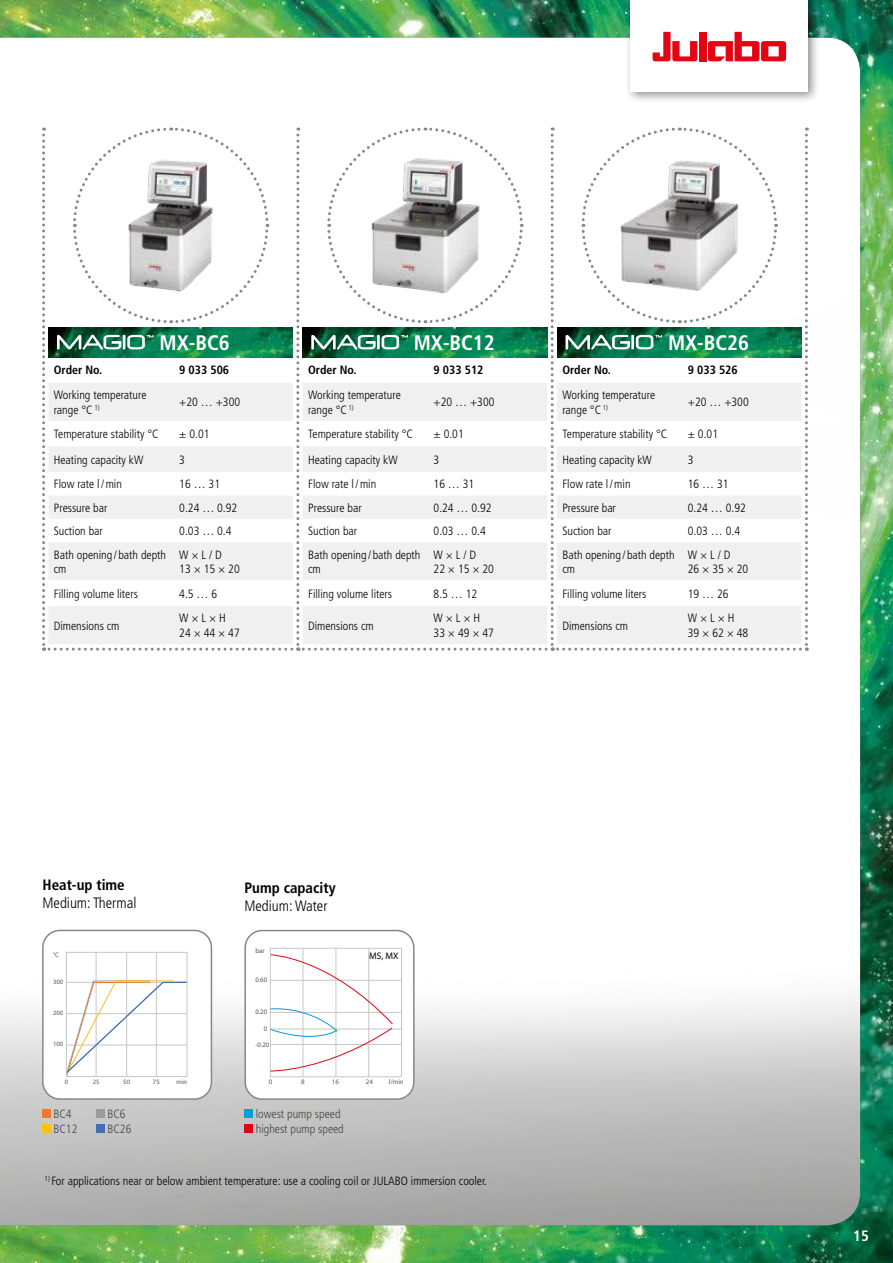
<style>
.page{position:relative;width:893px;height:1263px;background:#fff}
.page>*{position:absolute;margin:0;border:0;box-sizing:border-box;transform-origin:0 0}
.t1{font:700 condensed 21px "Frutiger LT Std";color:#fff}
.t2{font:300 condensed 15px "Frutiger LT Std";color:#000}
.t3{font:700 condensed 15px "Frutiger LT Std";color:#000}
.t4{font:700 condensed 15px "Frutiger LT Std";color:#fff}
.t5{font:300 condensed 12px/14.4px "Frutiger LT Std";color:#000}
.t6{font:700 condensed 12px "Frutiger LT Std";color:#000}
.t7{font:300 condensed 12px/14.4px "Frutiger LT Std";color:#444443}
.t8{font:9.45px "Myriad Pro";color:#000}
.t9{font:6.9px "Myriad Pro";color:#575656}
.t10{font:6.6px "Myriad Pro";color:#575656}
</style>
<div class="page">
<img style="left:0;top:0;width:893px;height:1263px">
<div style="left:625px;top:0;width:195px;height:103px;background:#000;opacity:.45"></div>
<div style="left:631px;top:0;width:177px;height:91px;background:#fff"></div>
<svg style="left:653px;top:32px;width:44px;height:29px"></svg>
<div style="left:699px;top:32px;width:7px;height:29px;background:#e30513"></div>
<svg style="left:708px;top:32px;width:79px;height:29px"></svg>
<div style="left:244px;top:1110px;width:9px;height:8px;background:#009ee3"></div>
<div style="left:244px;top:1124px;width:9px;height:8px;background:#e30513"></div>
<div style="left:43px;top:930px;width:168px;height:169px;background:#fff;border-radius:17px"></div>
<hr style="left:96px;top:952px;width:1px;height:124px;background:#c6c6c5">
<hr style="left:126px;top:952px;width:1px;height:124px;background:#c6c6c5">
<hr style="left:156px;top:952px;width:1px;height:125px;background:#c6c6c5">
<svg style="left:68px;top:980px;width:120px;height:97px"></svg>
<div style="left:66px;top:952px;width:121px;height:125px;border:1px solid #c6c6c5"></div>
<div style="left:42px;top:930px;width:170px;height:170px;border:2px solid #878786;border-radius:17px"></div>
<div style="left:245px;top:930px;width:169px;height:169px;background:#fff;border-radius:17px"></div>
<div style="left:270px;top:948px;width:132px;height:129px;border:1px solid #c6c6c5"></div>
<hr style="left:303px;top:948px;width:1px;height:129px;background:#c6c6c5">
<hr style="left:336px;top:948px;width:1px;height:128px;background:#c6c6c5">
<hr style="left:368px;top:948px;width:1px;height:128px;background:#c6c6c5">
<hr style="left:270px;top:980px;width:131px;height:1px;background:#c6c6c5">
<hr style="left:270px;top:1012px;width:131px;height:1px;background:#c6c6c5">
<hr style="left:270px;top:1029px;width:131px;height:1px;background:#c6c6c5">
<hr style="left:270px;top:1044px;width:131px;height:1px;background:#c6c6c5">
<svg style="left:270px;top:954px;width:124px;height:118px"></svg>
<div style="left:244px;top:930px;width:171px;height:170px;border:2px solid #878786;border-radius:17px"></div>
<svg style="left:42px;top:126px;width:766px;height:525px"></svg>
<div style="left:42px;top:1110px;width:9px;height:8px;background:#ee792e"></div>
<div style="left:96px;top:1110px;width:9px;height:8px;background:#9d9c9c"></div>
<div style="left:42px;top:1124px;width:9px;height:8px;background:#f9c016"></div>
<div style="left:96px;top:1124px;width:9px;height:8px;background:#456eb4"></div>
<h1 class="t1" style="left:160px;top:334px;width:72px">MX-BC6</h1>
<p class="t6" style="left:54px;top:365px;width:50px">Order No.</p>
<p class="t6" style="left:179px;top:365px;width:51px">9 033 506</p>
<p class="t5" style="left:54px;top:389px;width:94px">Working temperature range °C <sup>1)</sup></p>
<p class="t5" style="left:179px;top:396px;width:62px">+20 … +300</p>
<p class="t5" style="left:54px;top:428px;width:106px">Temperature stability °C</p>
<p class="t5" style="left:179px;top:428px;width:32px">± 0.01</p>
<p class="t5" style="left:54px;top:453px;width:91px">Heating capacity kW</p>
<p class="t5" style="left:179px;top:453px;width:7px">3</p>
<p class="t5" style="left:54px;top:478px;width:70px">Flow rate l / min</p>
<p class="t5" style="left:179px;top:478px;width:42px">16 … 31</p>
<p class="t5" style="left:54px;top:501px;width:55px">Pressure bar</p>
<p class="t5" style="left:179px;top:501px;width:60px">0.24 … 0.92</p>
<p class="t5" style="left:54px;top:525px;width:51px">Suction bar</p>
<p class="t5" style="left:179px;top:525px;width:54px">0.03 … 0.4</p>
<p class="t5" style="left:54px;top:548px;width:114px">Bath opening / bath depth cm</p>
<p class="t5" style="left:179px;top:548px;width:62px">W × L / D<br>13 × 15 × 20</p>
<p class="t5" style="left:54px;top:587px;width:86px">Filling volume liters</p>
<p class="t5" style="left:179px;top:587px;width:39px">4.5 … 6</p>
<p class="t5" style="left:54px;top:619px;width:67px">Dimensions cm</p>
<p class="t5" style="left:179px;top:612px;width:62px">W × L × H<br>24 × 44 × 47</p>
<h1 class="t1" style="left:414px;top:334px;width:82px">MX-BC12</h1>
<p class="t6" style="left:308px;top:365px;width:50px">Order No.</p>
<p class="t6" style="left:434px;top:365px;width:51px">9 033 512</p>
<p class="t5" style="left:308px;top:389px;width:94px">Working temperature range °C <sup>1)</sup></p>
<p class="t5" style="left:434px;top:396px;width:62px">+20 … +300</p>
<p class="t5" style="left:308px;top:428px;width:106px">Temperature stability °C</p>
<p class="t5" style="left:434px;top:428px;width:32px">± 0.01</p>
<p class="t5" style="left:308px;top:453px;width:91px">Heating capacity kW</p>
<p class="t5" style="left:434px;top:453px;width:7px">3</p>
<p class="t5" style="left:308px;top:478px;width:70px">Flow rate l / min</p>
<p class="t5" style="left:434px;top:478px;width:42px">16 … 31</p>
<p class="t5" style="left:308px;top:501px;width:55px">Pressure bar</p>
<p class="t5" style="left:434px;top:501px;width:60px">0.24 … 0.92</p>
<p class="t5" style="left:308px;top:525px;width:51px">Suction bar</p>
<p class="t5" style="left:434px;top:525px;width:54px">0.03 … 0.4</p>
<p class="t5" style="left:308px;top:548px;width:114px">Bath opening / bath depth cm</p>
<p class="t5" style="left:434px;top:548px;width:62px">W × L / D<br>22 × 15 × 20</p>
<p class="t5" style="left:308px;top:587px;width:86px">Filling volume liters</p>
<p class="t5" style="left:434px;top:587px;width:45px">8.5 … 12</p>
<p class="t5" style="left:308px;top:619px;width:67px">Dimensions cm</p>
<p class="t5" style="left:434px;top:612px;width:62px">W × L × H<br>33 × 49 × 47</p>
<h1 class="t1" style="left:668px;top:334px;width:82px">MX-BC26</h1>
<p class="t6" style="left:562px;top:365px;width:50px">Order No.</p>
<p class="t6" style="left:688px;top:365px;width:51px">9 033 526</p>
<p class="t5" style="left:562px;top:389px;width:94px">Working temperature range °C <sup>1)</sup></p>
<p class="t5" style="left:688px;top:396px;width:62px">+20 … +300</p>
<p class="t5" style="left:562px;top:428px;width:106px">Temperature stability °C</p>
<p class="t5" style="left:688px;top:428px;width:32px">± 0.01</p>
<p class="t5" style="left:562px;top:453px;width:91px">Heating capacity kW</p>
<p class="t5" style="left:688px;top:453px;width:7px">3</p>
<p class="t5" style="left:562px;top:478px;width:70px">Flow rate l / min</p>
<p class="t5" style="left:688px;top:478px;width:42px">16 … 31</p>
<p class="t5" style="left:562px;top:501px;width:55px">Pressure bar</p>
<p class="t5" style="left:688px;top:501px;width:60px">0.24 … 0.92</p>
<p class="t5" style="left:562px;top:525px;width:51px">Suction bar</p>
<p class="t5" style="left:688px;top:525px;width:54px">0.03 … 0.4</p>
<p class="t5" style="left:562px;top:548px;width:114px">Bath opening / bath depth cm</p>
<p class="t5" style="left:688px;top:548px;width:62px">W × L / D<br>26 × 35 × 20</p>
<p class="t5" style="left:562px;top:587px;width:86px">Filling volume liters</p>
<p class="t5" style="left:688px;top:587px;width:42px">19 … 26</p>
<p class="t5" style="left:562px;top:619px;width:67px">Dimensions cm</p>
<p class="t5" style="left:688px;top:612px;width:62px">W × L × H<br>39 × 62 × 48</p>
<p class="t3" style="left:43px;top:879px;width:84px">Heat-up time</p>
<p class="t2" style="left:43px;top:897px;width:95px">Medium: Thermal</p>
<p class="t3" style="left:244px;top:881px;width:93px">Pump capacity</p>
<p class="t2" style="left:244px;top:899px;width:85px">Medium: Water</p>
<p class="t10" style="left:53px;top:952px;width:7px">°C</p>
<p class="t9" style="left:255px;top:948px;width:11px">bar</p>
<p class="t8" style="left:369px;top:952px;width:31px">MS, MX</p>
<p class="t10" style="left:53px;top:980px;width:12px">300</p>
<p class="t10" style="left:53px;top:1010px;width:12px">200</p>
<p class="t10" style="left:53px;top:1042px;width:12px">100</p>
<p class="t10" style="left:65px;top:1079px;width:5px">0</p>
<p class="t10" style="left:177px;top:1079px;width:12px">min</p>
<p class="t10" style="left:93px;top:1079px;width:8px">25</p>
<p class="t10" style="left:123px;top:1079px;width:8px">50</p>
<p class="t10" style="left:153px;top:1079px;width:8px">75</p>
<p class="t9" style="left:255px;top:977px;width:13px">0.60</p>
<p class="t9" style="left:255px;top:1009px;width:13px">0.20</p>
<p class="t9" style="left:264px;top:1026px;width:5px">0</p>
<p class="t9" style="left:255px;top:1041px;width:16px">-0.20</p>
<p class="t9" style="left:269px;top:1079px;width:5px">0</p>
<p class="t9" style="left:301px;top:1079px;width:5px">8</p>
<p class="t9" style="left:332px;top:1079px;width:9px">16</p>
<p class="t9" style="left:366px;top:1079px;width:9px">24</p>
<p class="t9" style="left:389px;top:1079px;width:17px">l/min</p>
<p class="t7" style="left:53px;top:1108px;width:20px">BC4</p>
<p class="t7" style="left:107px;top:1108px;width:20px">BC6</p>
<p class="t7" style="left:53px;top:1122px;width:25px">BC12</p>
<p class="t7" style="left:107px;top:1122px;width:25px">BC26</p>
<p class="t7" style="left:256px;top:1108px;width:90px">lowest pump speed highest pump speed</p>
<p class="t5" style="left:45px;top:1174px;width:444px"><sup>1)</sup> For applications near or below ambient temperature: use a cooling coil or JULABO immersion cooler.</p>
<p class="t4" style="left:853px;top:1230px;width:17px">15</p>
</div>
